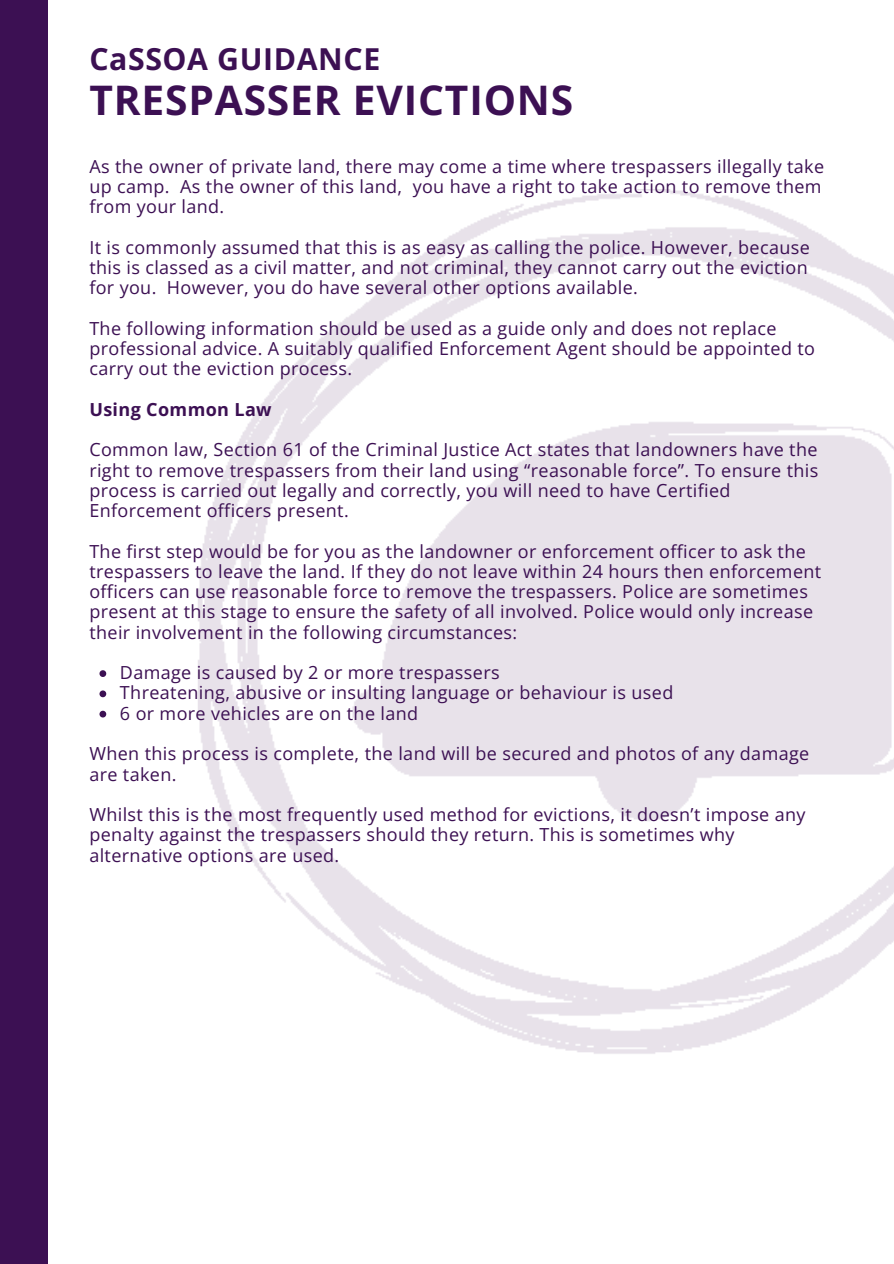
<style>
.page{position:relative;width:894px;height:1264px;background:#fff}
.page>*{position:absolute;margin:0;border:0;box-sizing:border-box;transform-origin:0 0}
.t1{font:700 40.8px "Open Sans";letter-spacing:.02em;color:#3c1053}
.t2{font:700 30.3px "Open Sans";letter-spacing:.02em;color:#3c1053}
.t3{font:18px/20.2px "Open Sans";letter-spacing:.02em;color:#3c1053}
.t4{font:700 18px "Open Sans";letter-spacing:.02em;color:#3c1053}
</style>
<div class="page">
<div style="left:0;top:0;width:48px;height:1263px;background:#3c1053"></div>
<img style="left:198px;top:190px;width:695px;height:864px">
<svg style="left:99px;top:670px;width:7px;height:7px"></svg>
<svg style="left:99px;top:690px;width:7px;height:7px"></svg>
<svg style="left:99px;top:710px;width:7px;height:7px"></svg>
<h1 class="t2" style="left:89px;top:37px;width:292px">CaSSOA GUIDANCE</h1>
<h1 class="t1" style="left:89px;top:71px;width:485px">TRESPASSER EVICTIONS</h1>
<p class="t3" style="left:89px;top:156px;width:736px">As the owner of private land, there may come a time where trespassers illegally take up camp. As the owner of this land, you have a right to take action to remove them from your land.</p>
<p class="t3" style="left:89px;top:237px;width:721px;text-align:justify">It is commonly assumed that this is as easy as calling the police. However, because this is classed as a civil matter, and not criminal, they cannot carry out the eviction for you. However, you do have several other options available.</p>
<p class="t3" style="left:89px;top:318px;width:727px">The following information should be used as a guide only and does not replace professional advice. A suitably qualified Enforcement Agent should be appointed to carry out the eviction process.</p>
<h2 class="t4" style="left:89px;top:396px;width:184px">Using Common Law</h2>
<p class="t3" style="left:89px;top:439px;width:730px;text-align:justify">Common law, Section 61 of the Criminal Justice Act states that landowners have the right to remove trespassers from their land using “reasonable force”. To ensure this process is carried out legally and correctly, you will need to have Certified</p>
<p class="t3" style="left:89px;top:500px;width:261px">Enforcement officers present.</p>
<p class="t3" style="left:89px;top:540px;width:733px">The first step would be for you as the landowner or enforcement officer to ask the trespassers to leave the land. If they do not leave within 24 hours then enforcement officers can use reasonable force to remove the trespassers. Police are sometimes present at this stage to ensure the safety of all involved. Police would only increase their involvement in the following circumstances:</p>
<p class="t3" style="left:120px;top:662px;width:381px">Damage is caused by 2 or more trespassers</p>
<p class="t3" style="left:120px;top:682px;width:554px">Threatening, abusive or insulting language or behaviour is used</p>
<p class="t3" style="left:120px;top:702px;width:300px">6 or more vehicles are on the land</p>
<p class="t3" style="left:89px;top:743px;width:721px">When this process is complete, the land will be secured and photos of any damage are taken.</p>
<p class="t3" style="left:89px;top:804px;width:717px">Whilst this is the most frequently used method for evictions, it doesn’t impose any penalty against the trespassers should they return. This is sometimes why alternative options are used.</p>
</div>
